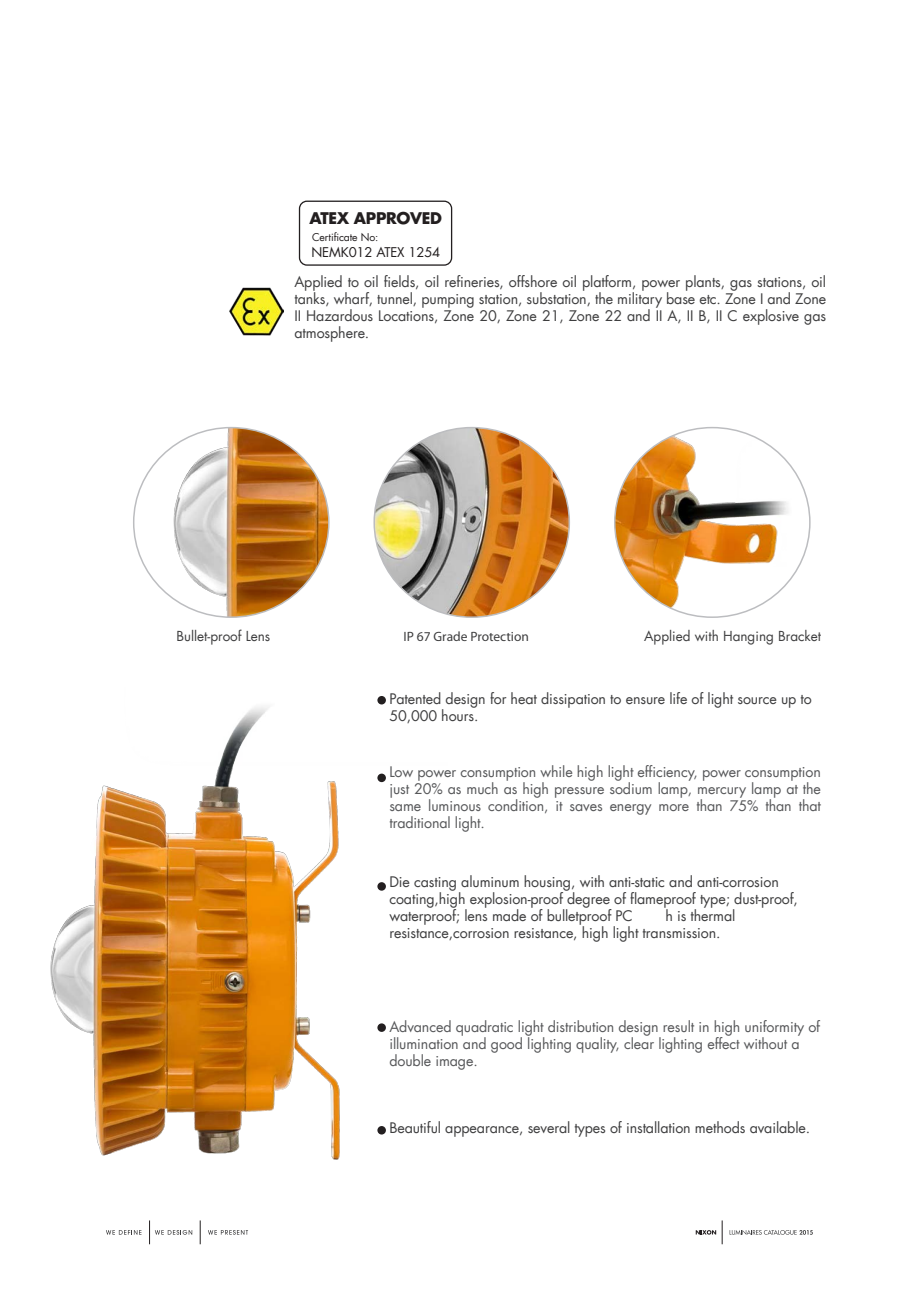
<style>
.page{position:relative;width:919px;height:1289px;background:#fff}
.page>*{position:absolute;margin:0;border:0;box-sizing:border-box;transform-origin:0 0}
.t1{font:700 15.75px "Futura LT";letter-spacing:-.02em;color:#231f20}
.t2{font:14.25px/17.1px "Futura LT";letter-spacing:-.01em;color:#3e3e3f}
.t3{font:14.25px/17.1px "Futura LT";letter-spacing:-.01em;color:#57585a;text-align:justify}
.t4{font:13.5px "Futura LT";color:#3e3e3f}
.t5{font:13.5px "Myriad Pro";color:#3e3e3f}
.t6{font:13.05px "Futura LT";letter-spacing:-.01em;color:#231f20}
.t7{font:10.5px "Futura LT";letter-spacing:-.01em;color:#231f20}
.s1{color:#fff}
</style>
<div class="page">
<img style="left:50px;top:696px;width:336px;height:464px">
<img style="left:229px;top:287px;width:55px;height:49px">
<div style="left:299px;top:200px;width:153px;height:66px;border:1px solid #231f20;border-radius:7px"></div>
<div style="left:377px;top:696px;width:9px;height:8px;background:#231f20;border-radius:50%"></div>
<div style="left:377px;top:773px;width:9px;height:9px;background:#231f20;border-radius:50%"></div>
<div style="left:377px;top:882px;width:9px;height:8px;background:#231f20;border-radius:50%"></div>
<div style="left:377px;top:1023px;width:9px;height:8px;background:#231f20;border-radius:50%"></div>
<svg style="left:377px;top:1125px;width:9px;height:9px"></svg>
<img style="left:376px;top:427px;width:193px;height:190px">
<img style="left:614px;top:427px;width:195px;height:190px">
<img style="left:134px;top:427px;width:195px;height:190px">
<svg style="left:106px;top:1230px;width:35px;height:4px"></svg>
<svg style="left:208px;top:1230px;width:40px;height:4px"></svg>
<svg style="left:149px;top:1220px;width:43px;height:24px"></svg>
<svg style="left:200px;top:1220px;width:1px;height:24px"></svg>
<svg style="left:729px;top:1230px;width:83px;height:4px"></svg>
<svg style="left:695px;top:1220px;width:27px;height:24px"></svg>
<p class="t1" style="left:309px;top:207px;width:134px">ATEX APPROVED</p>
<p class="t6" style="left:311px;top:244px;width:130px">NEMK012 ATEX 1254</p>
<p class="t7" style="left:312px;top:230px;width:68px">Certificate No:</p>
<p class="t2" style="left:294px;top:273px;width:533px;text-align:justify">Applied to oil fields, oil refineries, offshore oil platform, power plants, gas stations, oil tanks, wharf, tunnel, pumping station, substation, the military base etc. Zone I and Zone II Hazardous Locations, Zone 20, Zone 21, Zone 22 and II A, II B, II C explosive gas atmosphere.</p>
<p class="t4" style="left:176px;top:627px;width:95px">Bullet-proof Lens</p>
<p class="t5" style="left:403px;top:628px;width:127px">IP 67 Grade Protection</p>
<p class="t4" style="left:644px;top:627px;width:178px">Applied with Hanging Bracket</p>
<p class="t2" style="left:389px;top:690px;width:424px">Patented design for heat dissipation to ensure life of light source up to<br>50,000 hours.</p>
<p class="t3" style="left:389px;top:763px;width:433px">Low power consumption while high light efficiency, power consumption just 20% as much as high pressure sodium lamp, mercury lamp at the same luminous condition, it saves energy more than 75% than that traditional light.</p>
<p class="t2" style="left:389px;top:873px;width:410px">Die casting aluminum housing, with anti-static and anti-corrosion coating,high explosion-proof degree of flameproof type; dust-proof, waterproof; lens made of bulletproof PC <span class="s1">whic</span>h is thermal resistance,corrosion resistance, high light transmission.</p>
<p class="t3" style="left:389px;top:1018px;width:432px;text-align:left">Advanced quadratic light distribution design result in high uniformity of illumination and good lighting quality, clear lighting effect without a double image.</p>
<p class="t2" style="left:389px;top:1119px;width:422px">Beautiful appearance, several types of installation methods available.</p>
</div>
